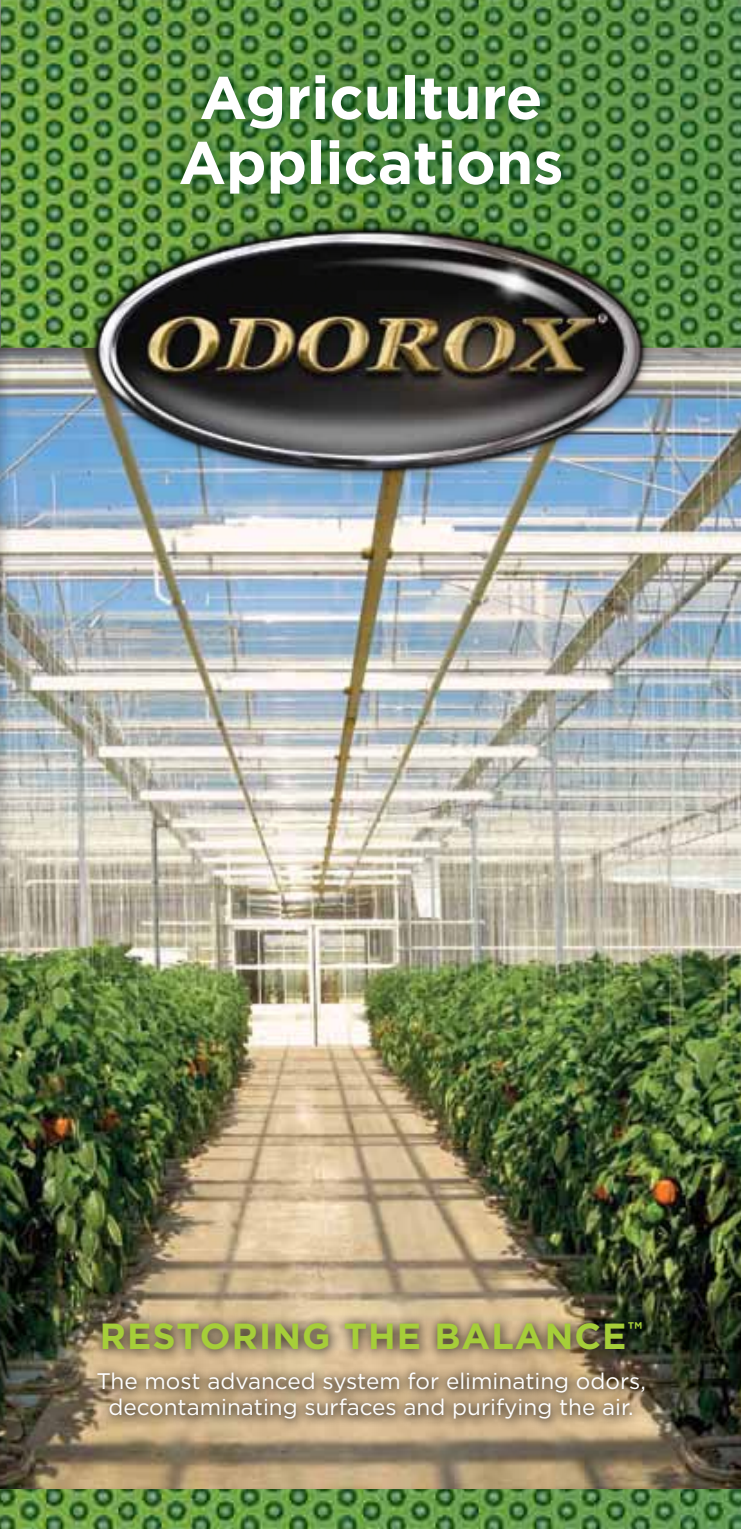
<style>
.page{position:relative;width:741px;height:1529px;background:#fff}
.page>*{position:absolute;margin:0;border:0;box-sizing:border-box;transform-origin:0 0}
.t1{font:700 60px/65px "Gotham";color:#fff;text-align:center}
.t2{font:700 36.25px "Gotham";letter-spacing:.03em;color:#a6ce39}
.t3{font:22.5px/26.2px "Gotham";color:#fff;text-align:center}
</style>
<div class="page">
<img style="left:13px;top:371px;width:727px;height:1113px">
<div style="left:1px;top:0;width:12px;height:1528px;background:#000;opacity:.3"></div>
<img style="left:1px;top:0;width:739px;height:347px">
<div style="left:1px;top:1484px;width:739px;height:44px;background:#000;opacity:.4"></div>
<div style="left:81px;top:214px;width:575px;height:269px;background:#000;opacity:.5"></div>
<img style="left:83px;top:218px;width:575px;height:260px">
<div style="left:166px;top:61px;width:412px;height:149px;background:#004b23;opacity:.7"></div>
<div style="left:87px;top:1311px;width:569px;height:120px;background:#000;opacity:.7"></div>
<h1 class="t1" style="left:178px;top:64px;width:386px">Agriculture<br>Applications</h1>
<h2 class="t2" style="left:100px;top:1314px;width:543px">RESTORING THE BALANCE<sup>™</sup></h2>
<p class="t3" style="left:96px;top:1367px;width:550px">The most advanced system for eliminating odors, decontaminating surfaces and purifying the air.</p>
</div>
